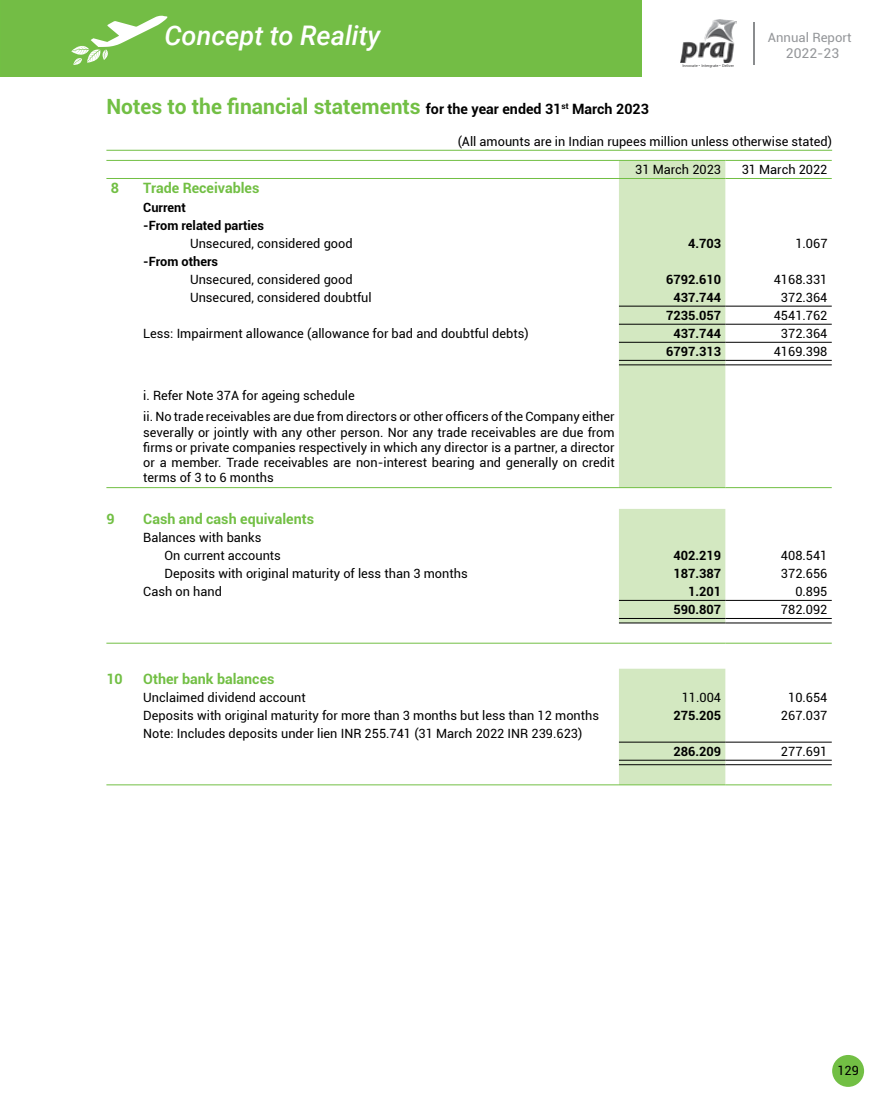
<style>
.page{position:relative;width:896px;height:1106px;background:#fff}
.page>*{position:absolute;margin:0;border:0;box-sizing:border-box;transform-origin:0 0}
.t1{font:italic 500 27px "Roboto";color:#fff}
.t2{font:700 21px "Roboto";color:#72bf44}
.t3{font:700 14.25px "Roboto";color:#72bf44}
.t4{font:13.5px "Roboto";color:#949699}
.t5{font:12.75px/15.3px "Roboto";color:#000}
.t6{font:700 12.75px/18px "Roboto";color:#000}
.t7{font:12.75px "Roboto";color:#949699}
.t8{font:3.75px "Roboto";color:#414042;scale:1.04 1}
.s1{font-size:14.25px;color:#000}
</style>
<div class="page">
<div style="left:831px;top:1054px;width:32px;height:32px;background:#72bf44;border-radius:50%"></div>
<hr style="left:752px;top:22px;width:2px;height:43px;background:#8a8c8e">
<img style="left:680px;top:20px;width:56px;height:42px">
<div style="left:2px;top:0;width:638px;height:77px;background:#73bd45"></div>
<svg style="left:71px;top:16px;width:96px;height:49px"></svg>
<hr style="left:106px;top:150px;width:725px;height:1px;background:#72bf44">
<svg style="left:618px;top:161px;width:107px;height:623px;background:#d6e9c6"></svg>
<hr style="left:106px;top:160px;width:33px;height:1px;background:#72bf44">
<hr style="left:139px;top:160px;width:479px;height:1px;background:#72bf44">
<hr style="left:618px;top:160px;width:107px;height:1px;background:#72bf44">
<hr style="left:725px;top:160px;width:106px;height:1px;background:#72bf44">
<hr style="left:106px;top:178px;width:33px;height:1px;background:#72bf44">
<hr style="left:139px;top:178px;width:479px;height:1px;background:#72bf44">
<hr style="left:618px;top:178px;width:107px;height:1px;background:#72bf44">
<hr style="left:725px;top:178px;width:106px;height:1px;background:#72bf44">
<hr style="left:618px;top:764px;width:107px;height:1px;background:#000">
<hr style="left:725px;top:764px;width:106px;height:1px;background:#000">
<hr style="left:106px;top:784px;width:33px;height:1px;background:#72bf44">
<hr style="left:139px;top:784px;width:479px;height:1px;background:#72bf44">
<hr style="left:618px;top:784px;width:107px;height:1px;background:#72bf44">
<hr style="left:725px;top:784px;width:106px;height:1px;background:#72bf44">
<hr style="left:618px;top:306px;width:107px;height:1px;background:#000">
<hr style="left:725px;top:306px;width:106px;height:1px;background:#000">
<hr style="left:618px;top:324px;width:107px;height:1px;background:#000">
<hr style="left:725px;top:324px;width:106px;height:1px;background:#000">
<hr style="left:618px;top:342px;width:107px;height:1px;background:#000">
<hr style="left:725px;top:342px;width:106px;height:1px;background:#000">
<hr style="left:618px;top:360px;width:107px;height:1px;background:#000">
<hr style="left:725px;top:360px;width:106px;height:1px;background:#000">
<hr style="left:618px;top:364px;width:107px;height:1px;background:#000">
<hr style="left:725px;top:364px;width:106px;height:1px;background:#000">
<hr style="left:618px;top:600px;width:107px;height:1px;background:#000">
<hr style="left:725px;top:600px;width:106px;height:1px;background:#000">
<hr style="left:618px;top:618px;width:107px;height:1px;background:#000">
<hr style="left:725px;top:618px;width:106px;height:1px;background:#000">
<hr style="left:618px;top:622px;width:107px;height:1px;background:#000">
<hr style="left:725px;top:622px;width:106px;height:1px;background:#000">
<hr style="left:618px;top:741px;width:107px;height:1px;background:#000">
<hr style="left:725px;top:741px;width:106px;height:1px;background:#000">
<hr style="left:618px;top:759px;width:107px;height:1px;background:#000">
<hr style="left:725px;top:759px;width:106px;height:1px;background:#000">
<hr style="left:106px;top:487px;width:33px;height:1px;background:#72bf44">
<hr style="left:139px;top:487px;width:479px;height:1px;background:#72bf44">
<hr style="left:618px;top:487px;width:107px;height:1px;background:#72bf44">
<hr style="left:725px;top:487px;width:106px;height:1px;background:#72bf44">
<hr style="left:106px;top:643px;width:33px;height:1px;background:#72bf44">
<hr style="left:139px;top:643px;width:479px;height:1px;background:#72bf44">
<hr style="left:618px;top:643px;width:107px;height:1px;background:#72bf44">
<hr style="left:725px;top:643px;width:106px;height:1px;background:#72bf44">
<h1 class="t1" style="left:164px;top:16px;width:217px">Concept to Reality</h1>
<h2 class="t2" style="left:106px;top:91px;width:543px">Notes to the financial statements <span class="s1">for the year ended 31</span><sup>st</sup> <span class="s1">March 2023</span></h2>
<p class="t8" style="left:682px;top:63px;width:51px">Innovate ● Intergrate ● Deliver</p>
<p class="t7" style="left:767px;top:29px;width:85px">Annual Report</p>
<p class="t4" style="left:785px;top:44px;width:55px">2022-23</p>
<p class="t5" style="left:457px;top:133px;width:376px">(All amounts are in Indian rupees million unless otherwise stated)</p>
<p class="t5" style="left:635px;top:162px;width:87px">31 March 2023</p>
<p class="t5" style="left:741px;top:162px;width:87px">31 March 2022</p>
<p class="t3" style="left:111px;top:178px;width:10px">8</p>
<p class="t3" style="left:143px;top:178px;width:118px">Trade Receivables</p>
<p class="t6" style="left:143px;top:197px;width:122px">Current<br>-From related parties</p>
<p class="t5" style="left:190px;top:235px;width:164px">Unsecured, considered good</p>
<p class="t6" style="left:687px;top:234px;width:34px">4.703</p>
<p class="t5" style="left:795px;top:235px;width:34px">1.067</p>
<p class="t6" style="left:143px;top:252px;width:76px">-From others</p>
<p class="t5" style="left:190px;top:271px;width:164px">Unsecured, considered good</p>
<p class="t6" style="left:665px;top:270px;width:56px">6792.610</p>
<p class="t5" style="left:773px;top:271px;width:55px">4168.331</p>
<p class="t5" style="left:190px;top:289px;width:183px">Unsecured, considered doubtful</p>
<p class="t6" style="left:673px;top:288px;width:49px">437.744</p>
<p class="t5" style="left:780px;top:289px;width:48px">372.364</p>
<p class="t6" style="left:665px;top:306px;width:56px">7235.057</p>
<p class="t5" style="left:773px;top:307px;width:55px">4541.762</p>
<p class="t5" style="left:143px;top:325px;width:386px">Less: Impairment allowance (allowance for bad and doubtful debts)</p>
<p class="t6" style="left:673px;top:324px;width:49px">437.744</p>
<p class="t5" style="left:780px;top:325px;width:48px">372.364</p>
<p class="t6" style="left:665px;top:342px;width:56px">6797.313</p>
<p class="t5" style="left:773px;top:343px;width:55px">4169.398</p>
<p class="t5" style="left:143px;top:384px;width:472px;line-height:21.3px">i. Refer Note 37A for ageing schedule<br>ii. No trade receivables are due from directors or other officers of the Company either</p>
<p class="t5" style="left:143px;top:424px;width:472px;text-align:justify">severally or jointly with any other person. Nor any trade receivables are due from firms or private companies respectively in which any director is a partner, a director or a member. Trade receivables are non-interest bearing and generally on credit terms of 3 to 6 months</p>
<p class="t3" style="left:106px;top:508px;width:10px">9</p>
<p class="t3" style="left:143px;top:508px;width:172px">Cash and cash equivalents</p>
<p class="t5" style="left:164px;top:528px;width:118px;line-height:18px;text-indent:-21px">Balances with banks<br>On current accounts</p>
<p class="t6" style="left:673px;top:546px;width:49px">402.219</p>
<p class="t5" style="left:780px;top:547px;width:48px">408.541</p>
<p class="t5" style="left:164px;top:565px;width:304px">Deposits with original maturity of less than 3 months</p>
<p class="t6" style="left:673px;top:564px;width:49px">187.387</p>
<p class="t5" style="left:780px;top:565px;width:48px">372.656</p>
<p class="t5" style="left:143px;top:583px;width:80px">Cash on hand</p>
<p class="t6" style="left:687px;top:582px;width:34px">1.201</p>
<p class="t5" style="left:795px;top:583px;width:34px">0.895</p>
<p class="t6" style="left:673px;top:600px;width:49px">590.807</p>
<p class="t5" style="left:780px;top:601px;width:48px">782.092</p>
<p class="t3" style="left:106px;top:668px;width:18px">10</p>
<p class="t3" style="left:143px;top:668px;width:133px">Other bank balances</p>
<p class="t5" style="left:143px;top:689px;width:164px">Unclaimed dividend account</p>
<p class="t5" style="left:681px;top:689px;width:41px">11.004</p>
<p class="t5" style="left:787px;top:689px;width:41px">10.654</p>
<p class="t5" style="left:143px;top:707px;width:457px">Deposits with original maturity for more than 3 months but less than 12 months</p>
<p class="t6" style="left:673px;top:705px;width:49px">275.205</p>
<p class="t5" style="left:780px;top:707px;width:48px">267.037</p>
<p class="t5" style="left:143px;top:725px;width:440px">Note: Includes deposits under lien INR 255.741 (31 March 2022 INR 239.623)</p>
<p class="t6" style="left:673px;top:742px;width:49px">286.209</p>
<p class="t5" style="left:780px;top:743px;width:48px">277.691</p>
<p class="t5" style="left:836px;top:1062px;width:23px">129</p>
</div>
